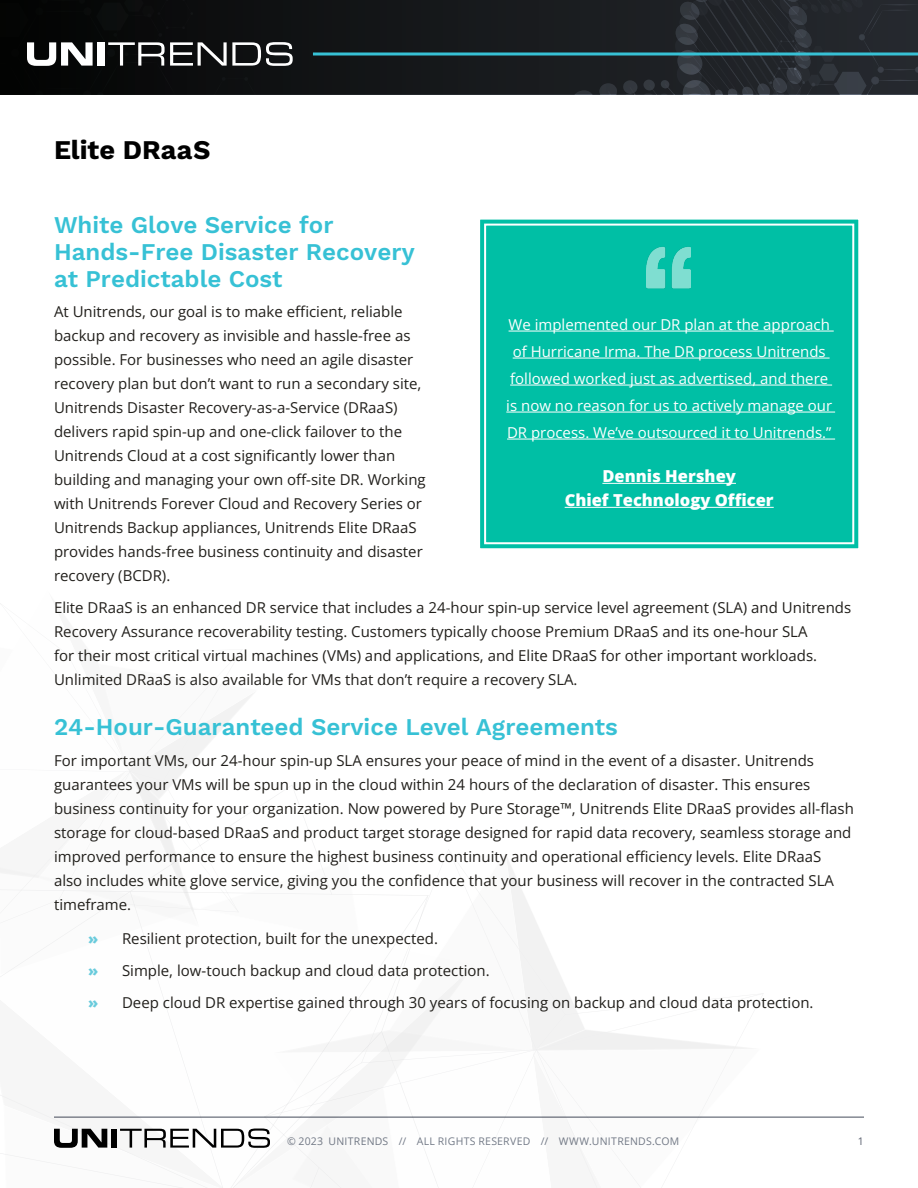
<style>
.page{position:relative;width:918px;height:1188px;background:#fff}
.page>*{position:absolute;margin:0;border:0;box-sizing:border-box;transform-origin:0 0}
.Main_Headline_18_20__black{font:700 27px "Work Sans";color:#000}
.H2_Section_Header_16_18__cyan{font:600 24px/27px "Work Sans";color:#37c1d5}
.Pull_Quote_Company_Citation{font:800 16.5px "Open Sans";color:#fff}
.Copy_Text_10_16_Left{font:15px/24px "Open Sans";color:#211f1b}
.Pull_Quote_12_18__white{font:15px/27px "Open Sans";color:#fff;text-align:center}
.Copyright___Document_TItle{font:10.5px "Open Sans";letter-spacing:.025em;color:#747b88}
.About_Small_Text{font:10.5px "Open Sans";color:#5a606e}
.s1{font-weight:800;color:#69cbdc}
</style>
<div class="page">
<svg style="left:293px;top:0;width:625px;height:94px;background:#1d2024"></svg>
<hr style="left:55px;top:1117px;width:808px;height:1px;background:#5a606e">
<svg style="left:314px;top:52px;width:604px;height:4px;background:#3098a8"></svg>
<svg style="left:0;top:603px;width:764px;height:585px"></svg>
<svg style="left:0;top:0;width:293px;height:94px;background:#1e1f20"></svg>
<div style="left:480px;top:219px;width:379px;height:330px;background:#00bfa5"></div>
<div style="left:484px;top:224px;width:370px;height:320px;border:2px solid #fff"></div>
<img style="left:647px;top:246px;width:43px;height:43px">
<hr style="left:509px;top:331px;width:325px;height:1px;background:#fff">
<hr style="left:513px;top:358px;width:317px;height:1px;background:#fff">
<hr style="left:510px;top:385px;width:322px;height:1px;background:#fff">
<hr style="left:506px;top:412px;width:329px;height:1px;background:#fff">
<hr style="left:507px;top:439px;width:328px;height:1px;background:#fff">
<hr style="left:602px;top:483px;width:134px;height:1px;background:#fff">
<hr style="left:565px;top:507px;width:209px;height:1px;background:#fff">
<p class="Main_Headline_18_20__black" style="left:54px;top:134px;width:158px">Elite DRaaS</p>
<p class="H2_Section_Header_16_18__cyan" style="left:54px;top:212px;width:362px">White Glove Service for<br>Hands-Free Disaster Recovery at Predictable Cost</p>
<p class="Copy_Text_10_16_Left" style="left:54px;top:299px;width:373px">At Unitrends, our goal is to make efficient, reliable backup and recovery as invisible and hassle-free as possible. For businesses who need an agile disaster recovery plan but don’t want to run a secondary site, Unitrends Disaster Recovery-as-a-Service (DRaaS) delivers rapid spin-up and one-click failover to the Unitrends Cloud at a cost significantly lower than building and managing your own off-site DR. Working with Unitrends Forever Cloud and Recovery Series or Unitrends Backup appliances, Unitrends Elite DRaaS provides hands-free business continuity and disaster recovery (BCDR).</p>
<p class="Copy_Text_10_16_Left" style="left:54px;top:596px;width:799px">Elite DRaaS is an enhanced DR service that includes a 24-hour spin-up service level agreement (SLA) and Unitrends Recovery Assurance recoverability testing. Customers typically choose Premium DRaaS and its one-hour SLA<br>for their most critical virtual machines (VMs) and applications, and Elite DRaaS for other important workloads.<br>Unlimited DRaaS is also available for VMs that don’t require a recovery SLA.</p>
<p class="H2_Section_Header_16_18__cyan" style="left:54px;top:714px;width:565px">24-Hour-Guaranteed Service Level Agreements</p>
<p class="Copy_Text_10_16_Left" style="left:54px;top:748px;width:801px">For important VMs, our 24-hour spin-up SLA ensures your peace of mind in the event of a disaster. Unitrends guarantees your VMs will be spun up in the cloud within 24 hours of the declaration of disaster. This ensures business continuity for your organization. Now powered by Pure Storage™, Unitrends Elite DRaaS provides all-flash storage for cloud-based DRaaS and product target storage designed for rapid data recovery, seamless storage and improved performance to ensure the highest business continuity and operational efficiency levels. Elite DRaaS<br>also includes white glove service, giving you the confidence that your business will recover in the contracted SLA timeframe.</p>
<p class="Copy_Text_10_16_Left" style="left:88px;top:926px;width:351px"><span class="s1">»</span> Resilient protection, built for the unexpected.</p>
<p class="Copy_Text_10_16_Left" style="left:88px;top:958px;width:403px"><span class="s1">»</span> Simple, low-touch backup and cloud data protection.</p>
<p class="Copy_Text_10_16_Left" style="left:88px;top:990px;width:727px"><span class="s1">»</span> Deep cloud DR expertise gained through 30 years of focusing on backup and cloud data protection.</p>
<p class="Pull_Quote_12_18__white" style="left:506px;top:311px;width:327px">We implemented our DR plan at the approach of Hurricane Irma. The DR process Unitrends followed worked just as advertised, and there is now no reason for us to actively manage our DR process. We’ve outsourced it to Unitrends.”</p>
<p class="Pull_Quote_Company_Citation" style="left:602px;top:464px;width:135px">Dennis Hershey</p>
<p class="Pull_Quote_Company_Citation" style="left:565px;top:488px;width:211px">Chief Technology Officer</p>
<p class="Copyright___Document_TItle" style="left:287px;top:1134px;width:394px">© 2023 UNITRENDS // ALL RIGHTS RESERVED // WWW.UNITRENDS.COM</p>
<p class="About_Small_Text" style="left:858px;top:1134px;width:8px">1</p>
</div>
